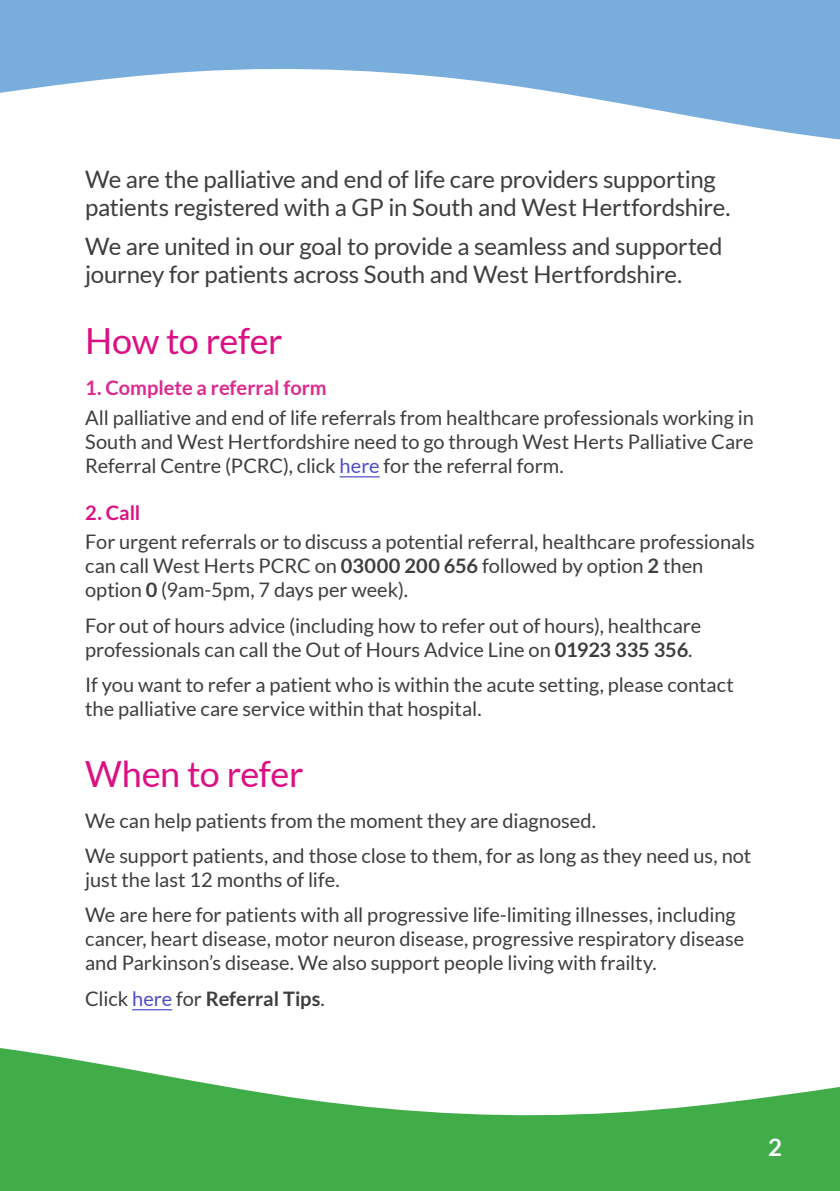
<style>
.page{position:relative;width:840px;height:1191px;background:#fff}
.page>*{position:absolute;margin:0;border:0;box-sizing:border-box;transform-origin:0 0}
.t1{font:36px "Lato";letter-spacing:-.01em;color:#db1084}
.t2{font:24px/28px "Lato";letter-spacing:-.01em;color:#3e3e3f}
.t3{font:700 24px "Lato";color:#fff}
.t4{font:20px/24px "Lato";color:#3e3e3f}
.t5{font:700 20px "Lato";color:#3e3e3f}
.t6{font:700 20px "Lato";color:#de2890}
.t7{font:700 20px "Lato";color:#db1084}
.s1{color:#4e4cc9}
.s2{font-weight:700}
.s3{font-weight:400}
.s4{font-weight:400;color:#4e4cc9}
</style>
<div class="page">
<hr style="left:339px;top:476px;width:40px;height:1px;background:#4e4cc9">
<hr style="left:132px;top:1009px;width:40px;height:1px;background:#4e4cc9">
<svg style="left:0;top:0;width:839px;height:140px;fill:#79addc"></svg>
<svg style="left:0;top:1048px;width:839px;height:143px;fill:#41ad49"></svg>
<p class="t2" style="left:85px;top:165px;width:646px">We are the palliative and end of life care providers supporting patients registered with a GP in South and West Hertfordshire.</p>
<p class="t2" style="left:85px;top:232px;width:638px">We are united in our goal to provide a seamless and supported journey for patients across South and West Hertfordshire.</p>
<h1 class="t1" style="left:85px;top:321px;width:199px">How to refer</h1>
<p class="t6" style="left:85px;top:376px;width:243px">1. Complete a referral form</p>
<p class="t4" style="left:85px;top:405px;width:670px;text-align:justify">All palliative and end of life referrals from healthcare professionals working in South and West Hertfordshire need to go through West Herts Palliative Care Referral Centre (PCRC), click <span class="s1">here</span> for the referral form.</p>
<p class="t7" style="left:85px;top:501px;width:57px">2. Call</p>
<p class="t4" style="left:85px;top:530px;width:670px">For urgent referrals or to discuss a potential referral, healthcare professionals can call West Herts PCRC on <span class="s2">03000 200 656</span> followed by option <span class="s2">2</span> then option <span class="s2">0</span> (9am-5pm, 7 days per week).</p>
<p class="t4" style="left:85px;top:613px;width:617px">For out of hours advice (including how to refer out of hours), healthcare professionals can call the Out of Hours Advice Line on <span class="s2">01923 335 356</span>.</p>
<p class="t4" style="left:85px;top:672px;width:650px">If you want to refer a patient who is within the acute setting, please contact the palliative care service within that hospital.</p>
<h1 class="t1" style="left:85px;top:753px;width:220px">When to refer</h1>
<p class="t4" style="left:85px;top:802px;width:667px;line-height:35.4px">We can help patients from the moment they are diagnosed.<br>We support patients, and those close to them, for as long as they need us, not</p>
<p class="t4" style="left:85px;top:862px;width:651px;line-height:35.4px">just the last 12 months of life.<br>We are here for patients with all progressive life-limiting illnesses, including</p>
<p class="t4" style="left:85px;top:927px;width:660px">cancer, heart disease, motor neuron disease, progressive respiratory disease and Parkinson’s disease. We also support people living with frailty.</p>
<p class="t5" style="left:85px;top:987px;width:241px"><span class="s3">Click</span> <span class="s4">here</span> <span class="s3">for</span> Referral Tips<span class="s3">.</span></p>
<p class="t3" style="left:767px;top:1134px;width:15px">2</p>
</div>
